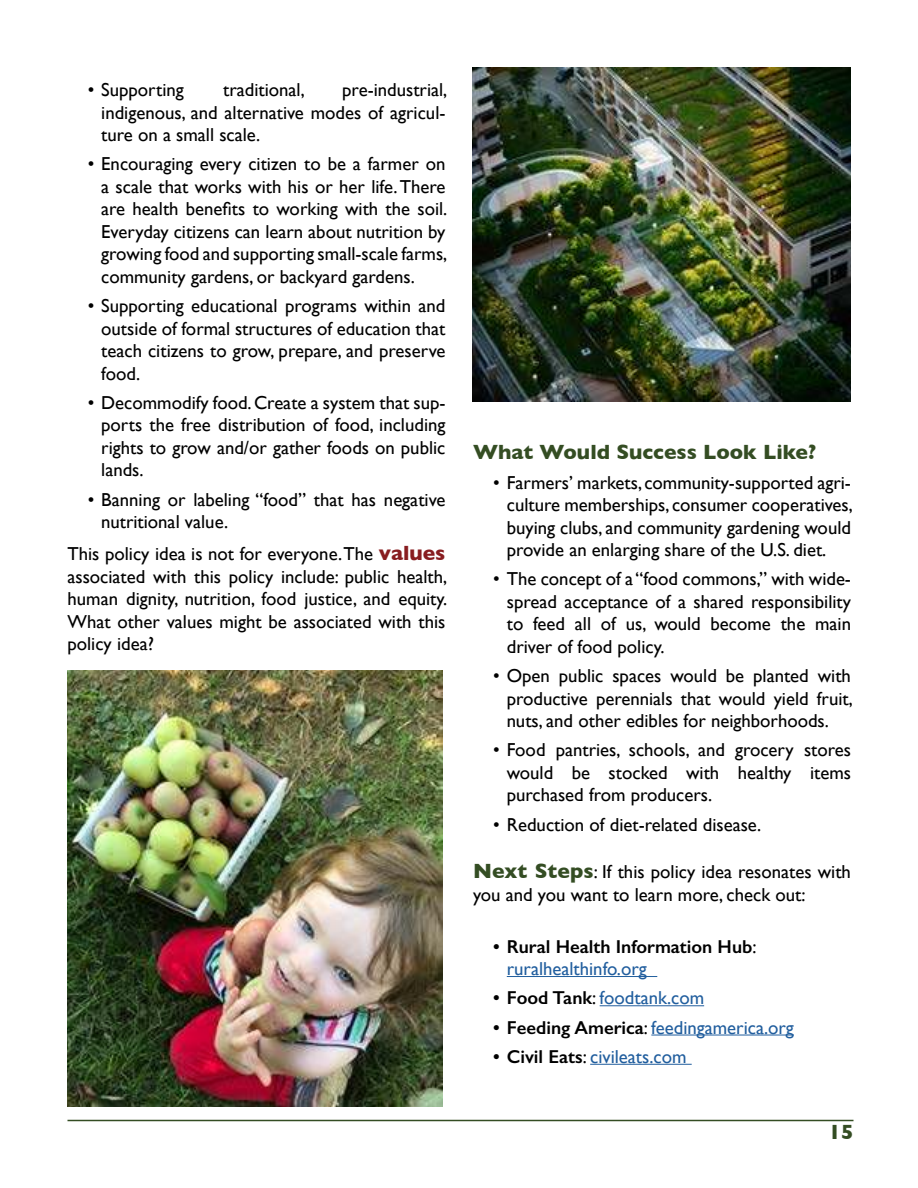
<style>
.page{position:relative;width:918px;height:1188px;background:#fff}
.page>*{position:absolute;margin:0;border:0;box-sizing:border-box;transform-origin:0 0}
.t1{font:700 21px "Gill Sans";color:#344d23}
.t2{font:18.75px/22.5px "Gill Sans";color:#000;text-align:justify}
.t3{font:18.75px "Gill Sans";color:#215e9e}
.t4{font:600 18.75px/22.5px "Gill Sans";color:#000}
.s1{font-weight:700;font-size:21px;color:#881d20}
.s2{font-weight:700;font-size:21px;color:#344d23}
.s3{font-weight:400}
.s4{font-weight:400;color:#215e9e}
.s5{font-weight:600;color:#000}
.s6{color:#000}
</style>
<div class="page">
<hr style="left:68px;top:1120px;width:786px;height:1px;background:#344d23">
<img style="left:68px;top:670px;width:374px;height:437px">
<img style="left:472px;top:67px;width:378px;height:335px">
<hr style="left:507px;top:976px;width:150px;height:1px;background:#215e9e">
<hr style="left:600px;top:1005px;width:104px;height:1px;background:#215e9e">
<hr style="left:651px;top:1035px;width:143px;height:1px;background:#215e9e">
<hr style="left:590px;top:1064px;width:102px;height:1px;background:#215e9e">
<p class="t2" style="left:88px;top:80px;width:98px">• Supporting</p>
<p class="t2" style="left:223px;top:80px;width:83px">traditional,</p>
<p class="t2" style="left:101px;top:80px;width:348px;text-indent:241px">pre-industrial, indigenous, and alternative modes of agricul&shy;ture on a small scale.</p>
<p class="t2" style="left:101px;top:154px;width:348px;text-indent:-14px">• Encouraging every citizen to be a farmer on a scale that works with his or her life. There are health beneits to working with the soil.<br>Everyday citizens can learn about nutrition by growing food and supporting small-scale farms, community gardens, or backyard gardens.</p>
<p class="t2" style="left:101px;top:296px;width:346px;text-indent:-14px">• Supporting educational programs within and outside of formal structures of education that teach citizens to grow, prepare, and preserve food.</p>
<p class="t2" style="left:101px;top:393px;width:346px;text-indent:-14px">• Decommodify food. Create a system that sup&shy;ports the free distribution of food, including rights to grow and/or gather foods on public lands.</p>
<p class="t2" style="left:101px;top:489px;width:346px;text-indent:-14px">• Banning or labeling “food” that has negative nutritional value.</p>
<p class="t2" style="left:68px;top:544px;width:381px">This policy idea is not for everyone. The <span class="s1">values </span>associated with this policy include: public health, human dignity, nutrition, food justice, and equity.<br>What other values might be associated with this policy idea?</p>
<p class="t1" style="left:473px;top:444px;width:345px">What Would Success Look Like?</p>
<p class="t2" style="left:507px;top:473px;width:348px;text-indent:-14px">• Farmers’ markets, community-supported agri&shy;culture memberships, consumer cooperatives, buying clubs, and community gardening would provide an enlarging share of the U.S. diet.</p>
<p class="t2" style="left:507px;top:569px;width:346px;text-indent:-14px">• The concept of a “food commons,” with wide&shy;spread acceptance of a shared responsibility to feed all of us, would become the main driver of food policy.</p>
<p class="t2" style="left:507px;top:666px;width:348px;text-indent:-14px">• Open public spaces would be planted with productive perennials that would yield fruit, nuts, and other edibles for neighborhoods.</p>
<p class="t2" style="left:507px;top:740px;width:346px;text-indent:-14px">• Food pantries, schools, and grocery stores would be stocked with healthy items purchased from producers.</p>
<p class="t2" style="left:493px;top:815px;width:270px">• Reduction of diet-related disease.</p>
<p class="t2" style="left:473px;top:862px;width:379px"><span class="s2">Next Steps</span>: If this policy idea resonates with you and you want to learn more, check out:</p>
<p class="t4" style="left:507px;top:937px;width:251px;text-indent:-14px">• Rural Health Information Hub<span class="s3">: </span><span class="s4">ruralhealthinfo.org</span></p>
<p class="t3" style="left:493px;top:990px;width:212px"><span class="s5">• Food Tank</span><span class="s6">:</span> foodtank.com</p>
<p class="t3" style="left:493px;top:1020px;width:302px"><span class="s5">• Feeding America</span><span class="s6">:</span> feedingamerica.org</p>
<p class="t3" style="left:493px;top:1049px;width:195px"><span class="s5">• Civil Eats</span><span class="s6">:</span> civileats.com</p>
<p class="t1" style="left:829px;top:1124px;width:26px">15</p>
</div>
